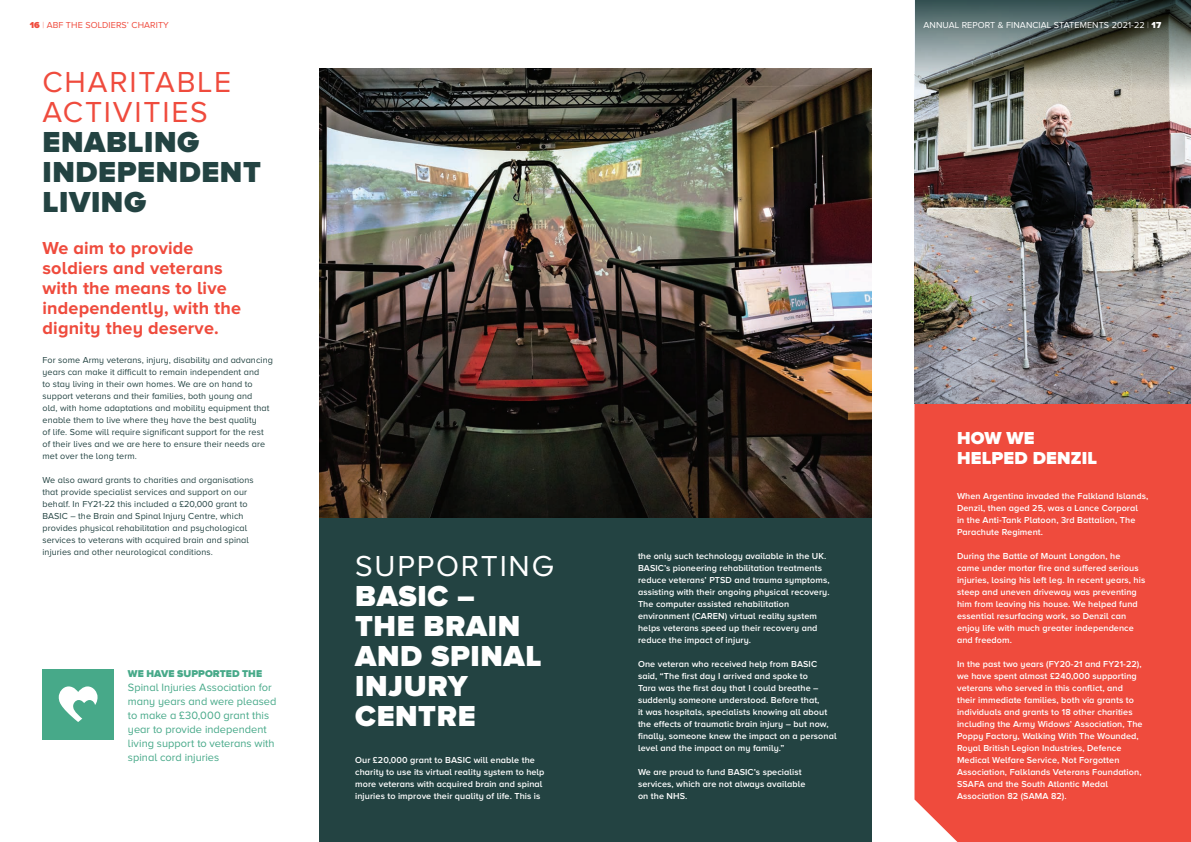
<style>
.page{position:relative;width:1191px;height:842px;background:#fff}
.page>*{position:absolute;margin:0;border:0;box-sizing:border-box;transform-origin:0 0}
.t1{font:900 30px/30px "Proxima Nova A";letter-spacing:.02em;color:#234342}
.t2{font:900 30px/30px "Proxima Nova A";letter-spacing:.02em;color:#fff}
.t3{font:700 18px/20px "Proxima Nova A";letter-spacing:.01em;color:#ef4b3d}
.t4{font:900 18px/20px "Proxima Nova A";letter-spacing:.01em;color:#fff}
.t5{font:11px/14px "Proxima Nova A";letter-spacing:.005em;color:#47a989}
.t6{font:900 10.2px "Proxima Nova A";letter-spacing:.005em;color:#47a989}
.t7{font:600 9px/12px "Proxima Nova A";letter-spacing:.01em;color:#fff}
.t8{font:9px/12px "Proxima Nova A";letter-spacing:.01em;color:#234342}
.t9{font:9px "Proxima Nova A";letter-spacing:.01em;color:#fff}
.t10{font:9px "Proxima Nova A";letter-spacing:.01em;color:#ef4b3d}
.s1{font-weight:900}
.s2{font-weight:100}
.s3{font-weight:400;color:#ef4b3d}
.s4{font-weight:400}
</style>
<div class="page">
<img style="left:319px;top:68px;width:553px;height:451px">
<div style="left:914px;top:403px;width:277px;height:439px;background:#ef4b3d"></div>
<img style="left:914px;top:90px;width:277px;height:313px">
<svg style="left:914px;top:0;width:277px;height:90px;background:#6d7670"></svg>
<div style="left:319px;top:519px;width:553px;height:323px;background:#234342"></div>
<div style="left:43px;top:669px;width:71px;height:71px;background:#47a989"></div>
<svg style="left:59px;top:686px;width:38px;height:36px"></svg>
<p class="t10" style="left:30px;top:20px;width:141px"><span class="s1">16</span> <span class="s2">|</span> ABF THE SOLDIERS’ CHARITY</p>
<p class="t9" style="left:923px;top:20px;width:239px">ANNUAL REPORT &amp; FINANCIAL STATEMENTS 2021-22 <span class="s2">|</span> <span class="s1">17</span></p>
<p class="t1" style="left:43px;top:66px;width:220px"><span class="s3">CHARITABLE<br>ACTIVITIES<br></span>ENABLING<br>INDEPENDENT<br>LIVING</p>
<p class="t3" style="left:43px;top:238px;width:200px">We aim to provide soldiers and veterans with the means to live independently, with the dignity they deserve.</p>
<p class="t8" style="left:43px;top:354px;width:232px">For some Army veterans, injury, disability and advancing years can make it difficult to remain independent and<br>to stay living in their own homes. We are on hand to support veterans and their families, both young and<br>old, with home adaptations and mobility equipment that enable them to live where they have the best quality<br>of life. Some will require significant support for the rest of their lives and we are here to ensure their needs are met over the long term.</p>
<p class="t8" style="left:43px;top:474px;width:213px">We also award grants to charities and organisations that provide specialist services and support on our behalf. In FY21-22 this included a £20,000 grant to BASIC – the Brain and Spinal Injury Centre, which provides physical rehabilitation and psychological services to veterans with acquired brain and spinal injuries and other neurological conditions.</p>
<p class="t6" style="left:128px;top:668px;width:136px">WE HAVE SUPPORTED THE</p>
<p class="t5" style="left:128px;top:680px;width:150px">Spinal Injuries Association for many years and were pleased to make a £30,000 grant this year to provide independent living support to veterans with spinal cord injuries</p>
<p class="t2" style="left:355px;top:550px;width:199px"><span class="s4">SUPPORTING<br></span>BASIC –<br>THE BRAIN<br>AND SPINAL<br>INJURY<br>CENTRE</p>
<p class="t7" style="left:638px;top:550px;width:193px">the only such technology available in the UK.<br>BASIC’s pioneering rehabilitation treatments reduce veterans’ PTSD and trauma symptoms, assisting with their ongoing physical recovery.</p>
<p class="t7" style="left:638px;top:598px;width:181px">The computer assisted rehabilitation environment (CAREN) virtual reality system helps veterans speed up their recovery and reduce the impact of injury.</p>
<p class="t7" style="left:638px;top:658px;width:200px">One veteran who received help from BASIC said, “The first day I arrived and spoke to<br>Tara was the first day that I could breathe – suddenly someone understood. Before that,<br>it was hospitals, specialists knowing all about the effects of traumatic brain injury – but now, finally, someone knew the impact on a personal level and the impact on my family.”</p>
<p class="t7" style="left:638px;top:766px;width:169px">We are proud to fund BASIC’s specialist services, which are not always available on the NHS.</p>
<p class="t7" style="left:355px;top:754px;width:191px">Our £20,000 grant to BASIC will enable the charity to use its virtual reality system to help more veterans with acquired brain and spinal injuries to improve their quality of life. This is</p>
<p class="t4" style="left:957px;top:427px;width:142px">HOW WE<br>HELPED DENZIL</p>
<p class="t7" style="left:957px;top:490px;width:193px">When Argentina invaded the Falkland Islands, Denzil, then aged 25, was a Lance Corporal<br>in the Anti-Tank Platoon, 3rd Battalion, The Parachute Regiment.</p>
<p class="t7" style="left:957px;top:550px;width:190px">During the Battle of Mount Longdon, he<br>came under mortar fire and suffered serious injuries, losing his left leg. In recent years, his steep and uneven driveway was preventing him from leaving his house. We helped fund essential resurfacing work, so Denzil can enjoy life with much greater independence and freedom.</p>
<p class="t7" style="left:957px;top:658px;width:187px">In the past two years (FY20-21 and FY21-22), we have spent almost £240,000 supporting veterans who served in this conflict, and their immediate families, both via grants to individuals and grants to 18 other charities including the Army Widows’ Association, The Poppy Factory, Walking With The Wounded, Royal British Legion Industries, Defence Medical Welfare Service, Not Forgotten Association, Falklands Veterans Foundation, SSAFA and the South Atlantic Medal Association 82 (SAMA 82).</p>
</div>
